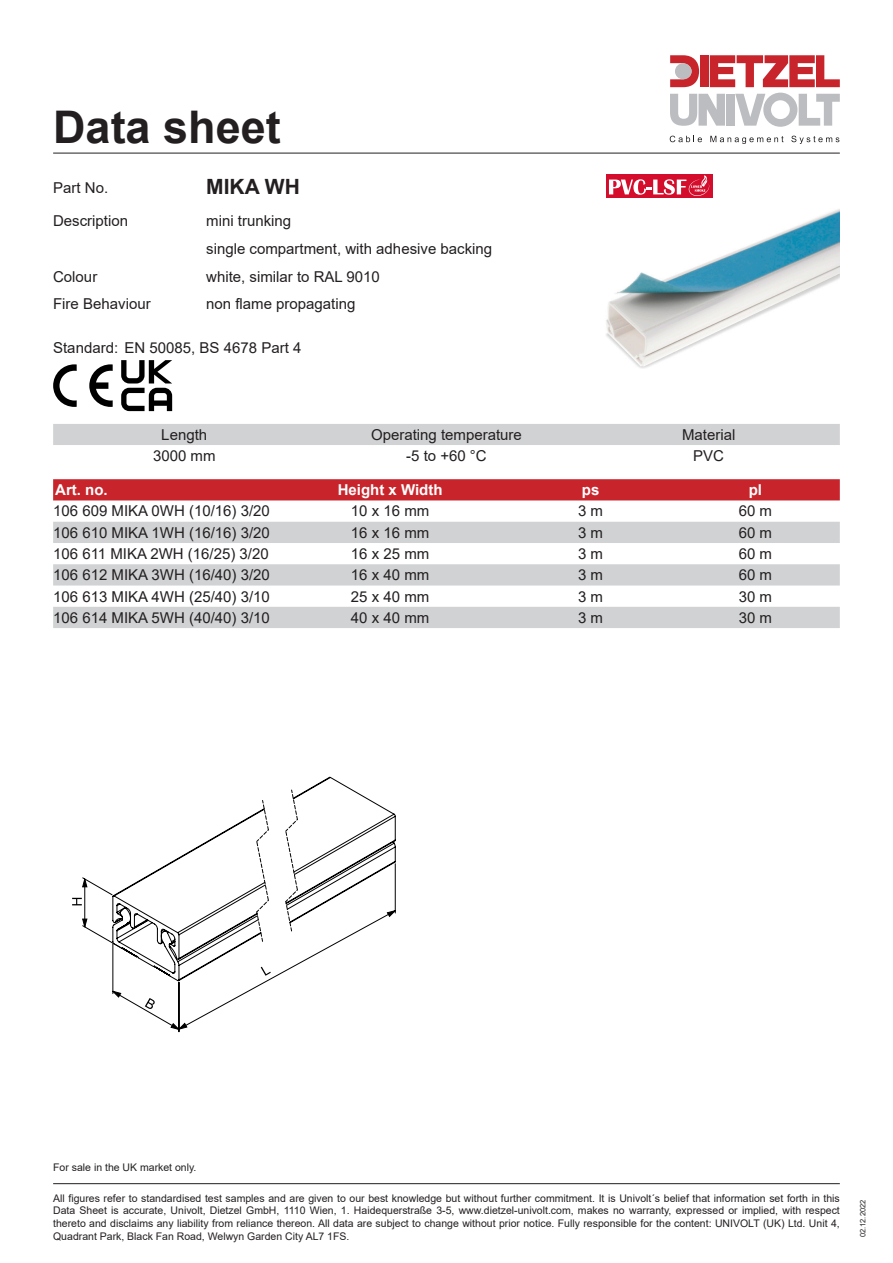
<style>
.page{position:relative;width:893px;height:1263px;background:#fff}
.page>*{position:absolute;margin:0;border:0;box-sizing:border-box;transform-origin:0 0}
.Standard_Absatz{font:700 45px "Arial";color:#231f20}
.Standard_Absatz-2{font:700 21px "Arial";color:#231f20}
.Standard_Absatz-3{font:15px "Arial";color:#231f20}
.Standard_Absatz-4{font:700 15px "Arial";color:#fff}
.Standard_Absatz-5{font:10.5px/12.6px "Arial";color:#231f20;text-align:justify}
.Standard_Absatz-6{font:7.5px "Arial";color:#231f20}
</style>
<div class="page">
<hr style="left:53px;top:153px;width:787px;height:1px;background:#231f20">
<svg style="left:670px;top:136px;width:32px;height:6px"></svg>
<svg style="left:710px;top:136px;width:73px;height:8px"></svg>
<svg style="left:791px;top:136px;width:48px;height:8px"></svg>
<div style="left:700px;top:55px;width:9px;height:32px;background:#c8242b"></div>
<div style="left:726px;top:94px;width:8px;height:32px;background:#bcbdc0"></div>
<svg style="left:670px;top:94px;width:55px;height:32px"></svg>
<svg style="left:670px;top:55px;width:29px;height:32px"></svg>
<div style="left:675px;top:63px;width:17px;height:16px;background:#bcbdc0;border-radius:50%"></div>
<svg style="left:710px;top:55px;width:130px;height:32px"></svg>
<svg style="left:735px;top:93px;width:105px;height:34px"></svg>
<hr style="left:53px;top:1183px;width:787px;height:1px;background:#231f20">
<div style="left:53px;top:479px;width:787px;height:21px;background:#c8242b"></div>
<svg style="left:53px;top:522px;width:787px;height:106px;fill:#d1d2d4"></svg>
<div style="left:53px;top:424px;width:787px;height:21px;background:#d1d2d4"></div>
<svg style="left:113px;top:982px;width:153px;height:47px"></svg>
<svg style="left:72px;top:879px;width:15px;height:48px"></svg>
<svg style="left:112px;top:777px;width:284px;height:205px"></svg>
<svg style="left:89px;top:364px;width:24px;height:43px"></svg>
<svg style="left:53px;top:364px;width:24px;height:43px"></svg>
<svg style="left:121px;top:360px;width:51px;height:51px"></svg>
<div style="left:606px;top:175px;width:106px;height:23px;background:#d30d2b"></div>
<svg style="left:609px;top:176px;width:100px;height:20px"></svg>
<img style="left:606px;top:209px;width:234px;height:159px">
<p class="Standard_Absatz" style="left:53px;top:95px;width:229px">Data sheet</p>
<p class="Standard_Absatz-2" style="left:206px;top:172px;width:95px">MIKA WH</p>
<p class="Standard_Absatz-3" style="left:53px;top:178px;width:57px">Part No.</p>
<p class="Standard_Absatz-3" style="left:53px;top:210px;width:77px">Description</p>
<p class="Standard_Absatz-3" style="left:206px;top:210px;width:87px">mini trunking</p>
<p class="Standard_Absatz-3" style="left:206px;top:238px;width:287px">single compartment, with adhesive backing</p>
<p class="Standard_Absatz-3" style="left:53px;top:266px;width:46px">Colour</p>
<p class="Standard_Absatz-3" style="left:206px;top:266px;width:175px">white, similar to RAL 9010</p>
<p class="Standard_Absatz-3" style="left:53px;top:294px;width:99px">Fire Behaviour</p>
<p class="Standard_Absatz-3" style="left:206px;top:294px;width:151px">non flame propagating</p>
<p class="Standard_Absatz-3" style="left:53px;top:337px;width:250px">Standard: EN 50085, BS 4678 Part 4</p>
<p class="Standard_Absatz-3" style="left:161px;top:424px;width:47px">Length</p>
<p class="Standard_Absatz-3" style="left:371px;top:424px;width:152px">Operating temperature</p>
<p class="Standard_Absatz-3" style="left:682px;top:424px;width:55px">Material</p>
<p class="Standard_Absatz-3" style="left:153px;top:446px;width:64px">3000 mm</p>
<p class="Standard_Absatz-3" style="left:406px;top:446px;width:82px">-5 to +60 °C</p>
<p class="Standard_Absatz-3" style="left:693px;top:446px;width:32px">PVC</p>
<p class="Standard_Absatz-4" style="left:55px;top:479px;width:54px">Art. no.</p>
<p class="Standard_Absatz-4" style="left:338px;top:479px;width:106px">Height x Width</p>
<p class="Standard_Absatz-4" style="left:582px;top:479px;width:19px">ps</p>
<p class="Standard_Absatz-4" style="left:749px;top:479px;width:15px">pl</p>
<p class="Standard_Absatz-3" style="left:53px;top:501px;width:218px">106 609 MIKA 0WH (10/16) 3/20</p>
<p class="Standard_Absatz-3" style="left:351px;top:501px;width:80px">10 x 16 mm</p>
<p class="Standard_Absatz-3" style="left:578px;top:501px;width:27px">3 m</p>
<p class="Standard_Absatz-3" style="left:739px;top:501px;width:35px">60 m</p>
<p class="Standard_Absatz-3" style="left:53px;top:522px;width:218px">106 610 MIKA 1WH (16/16) 3/20</p>
<p class="Standard_Absatz-3" style="left:351px;top:522px;width:80px">16 x 16 mm</p>
<p class="Standard_Absatz-3" style="left:578px;top:522px;width:27px">3 m</p>
<p class="Standard_Absatz-3" style="left:739px;top:522px;width:35px">60 m</p>
<p class="Standard_Absatz-3" style="left:53px;top:543px;width:217px">106 611 MIKA 2WH (16/25) 3/20</p>
<p class="Standard_Absatz-3" style="left:351px;top:543px;width:80px">16 x 25 mm</p>
<p class="Standard_Absatz-3" style="left:578px;top:543px;width:27px">3 m</p>
<p class="Standard_Absatz-3" style="left:739px;top:543px;width:35px">60 m</p>
<p class="Standard_Absatz-3" style="left:53px;top:565px;width:218px">106 612 MIKA 3WH (16/40) 3/20</p>
<p class="Standard_Absatz-3" style="left:351px;top:565px;width:80px">16 x 40 mm</p>
<p class="Standard_Absatz-3" style="left:578px;top:565px;width:27px">3 m</p>
<p class="Standard_Absatz-3" style="left:739px;top:565px;width:35px">60 m</p>
<p class="Standard_Absatz-3" style="left:53px;top:586px;width:218px">106 613 MIKA 4WH (25/40) 3/10</p>
<p class="Standard_Absatz-3" style="left:351px;top:586px;width:80px">25 x 40 mm</p>
<p class="Standard_Absatz-3" style="left:578px;top:586px;width:27px">3 m</p>
<p class="Standard_Absatz-3" style="left:739px;top:586px;width:35px">30 m</p>
<p class="Standard_Absatz-3" style="left:53px;top:607px;width:218px">106 614 MIKA 5WH (40/40) 3/10</p>
<p class="Standard_Absatz-3" style="left:351px;top:607px;width:80px">40 x 40 mm</p>
<p class="Standard_Absatz-3" style="left:578px;top:607px;width:27px">3 m</p>
<p class="Standard_Absatz-3" style="left:739px;top:607px;width:35px">30 m</p>
<p class="Standard_Absatz-5" style="left:53px;top:1161px;width:145px">For sale in the UK market only.</p>
<p class="Standard_Absatz-5" style="left:53px;top:1191px;width:788px">All figures refer to standardised test samples and are given to our best knowledge but without further commitment. It is Univolt´s belief that information set forth in this Data Sheet is accurate, Univolt, Dietzel GmbH, 1110 Wien, 1. Haidequerstraße 3-5, www.dietzel-univolt.com, makes no warranty, expressed or implied, with respect thereto and disclaims any liability from reliance thereon. All data are subject to change without prior notice. Fully responsible for the content: UNIVOLT (UK) Ltd. Unit 4, Quadrant Park, Black Fan Road, Welwyn Garden City AL7 1FS.</p>
<p class="Standard_Absatz-6" style="left:858px;top:1237px;width:39px;rotate:-90deg">02.12.2022</p>
</div>
